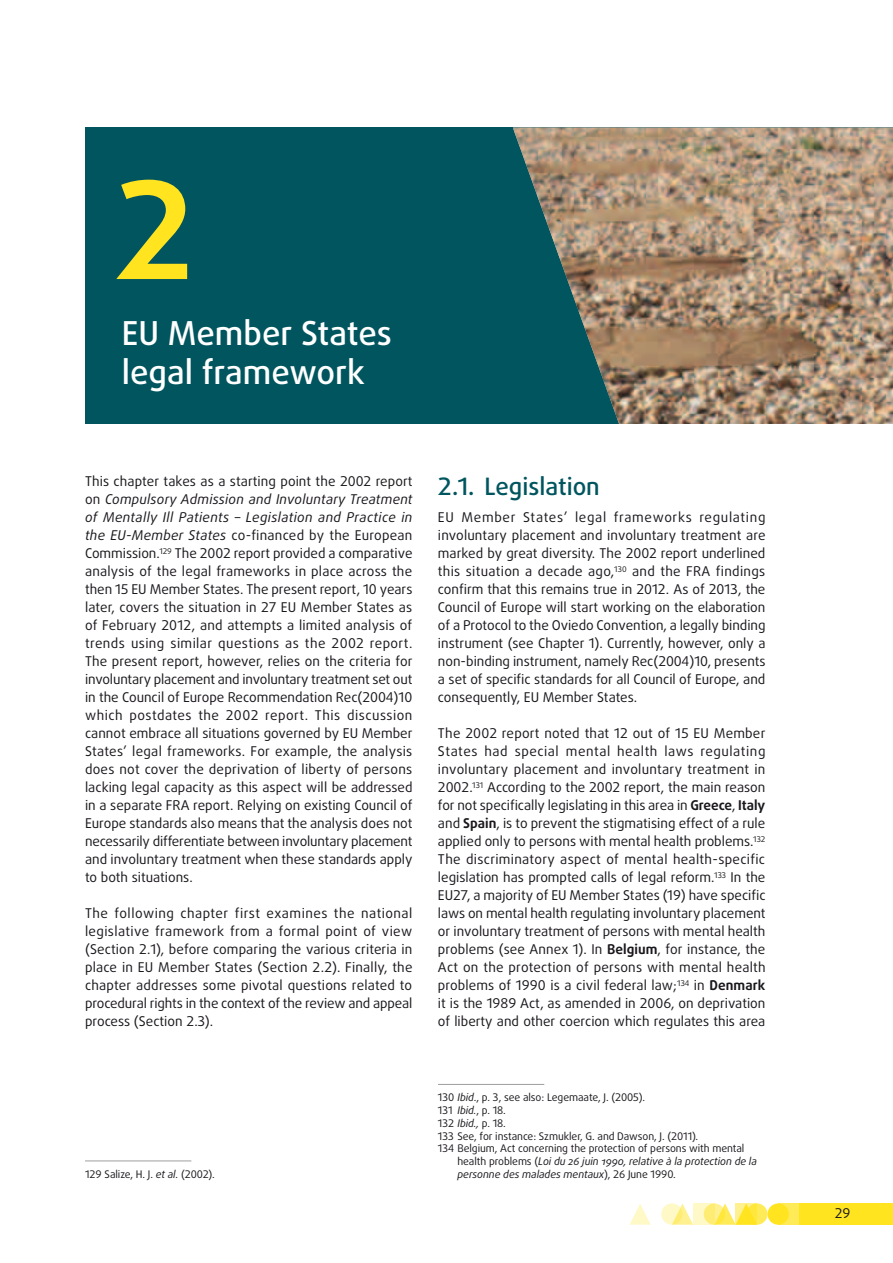
<style>
.page{position:relative;width:893px;height:1263px;background:#fff}
.page>*{position:absolute;margin:0;border:0;box-sizing:border-box;transform-origin:0 0}
.SC_title_1_Nr{font:700 135px "Daxline Pro";color:#ffe41f}
.SC_title_1_Nr-2{font:500 33px/39.6px "Daxline Pro";color:#fff}
.SC_title_2_Nr{font:500 24px "Daxline Pro";color:#00555e}
.SC_Body_EN{font:13.5px/18px "Daxline Pro";color:#1a171c;text-align:justify}
.SC_Footnote{font:10.5px/12.8px "Daxline Pro";letter-spacing:-.005em;color:#1a171c}
.s1{font-style:italic}
.s2{font-weight:700}
</style>
<div class="page">
<div style="left:746px;top:1203px;width:21px;height:22px;background:#ffea57;border-radius:50%"></div>
<div style="left:778px;top:1203px;width:21px;height:22px;background:#ffea57"></div>
<div style="left:799px;top:1203px;width:94px;height:22px;background:#ffe41f"></div>
<svg style="left:675px;top:1203px;width:18px;height:22px"></svg>
<svg style="left:629px;top:1204px;width:22px;height:21px"></svg>
<div style="left:767px;top:1203px;width:22px;height:22px;background:#ffe41f;border-radius:50%"></div>
<svg style="left:718px;top:1203px;width:18px;height:22px"></svg>
<svg style="left:704px;top:1203px;width:21px;height:22px"></svg>
<svg style="left:661px;top:1203px;width:21px;height:22px"></svg>
<svg style="left:736px;top:1203px;width:21px;height:22px"></svg>
<svg style="left:693px;top:1203px;width:21px;height:22px"></svg>
<div style="left:85px;top:128px;width:808px;height:296px;background:#00555e"></div>
<img style="left:513px;top:128px;width:380px;height:296px">
<hr style="left:85px;top:1160px;width:106px;height:1px;background:#9d9ea0">
<hr style="left:438px;top:1084px;width:106px;height:1px;background:#9d9ea0">
<p class="SC_title_1_Nr" style="left:115px;top:141px;width:82px">2</p>
<p class="SC_title_1_Nr-2" style="left:122px;top:313px;width:272px">EU Member States legal framework</p>
<p class="SC_Body_EN" style="left:85px;top:472px;width:329px">This chapter takes as a starting point the 2002 report on <span class="s1">Compulsory Admission and Involuntary Treatment of Mentally Ill Patients – Legislation and Practice in the EU-Member States</span> co-financed by the European Commission.<sup>129</sup> The 2002 report provided a comparative analysis of the legal frameworks in place across the then 15 EU Member States. The present report, 10 years later, covers the situation in 27 EU Member States as of February 2012, and attempts a limited analysis of trends using similar questions as the 2002 report.<br>The present report, however, relies on the criteria for involuntary placement and involuntary treatment set out in the Council of Europe Recommendation Rec(2004)10 which postdates the 2002 report. This discussion cannot embrace all situations governed by EU Member States’ legal frameworks. For example, the analysis does not cover the deprivation of liberty of persons lacking legal capacity as this aspect will be addressed in a separate FRA report. Relying on existing Council of Europe standards also means that the analysis does not necessarily differentiate between involuntary placement and involuntary treatment when these standards apply to both situations.</p>
<p class="SC_Body_EN" style="left:85px;top:904px;width:329px">The following chapter first examines the national legislative framework from a formal point of view (Section 2.1), before comparing the various criteria in place in EU Member States (Section 2.2). Finally, the chapter addresses some pivotal questions related to procedural rights in the context of the review and appeal process (Section 2.3).</p>
<p class="SC_title_2_Nr" style="left:438px;top:470px;width:163px">2.1. Legislation</p>
<p class="SC_Body_EN" style="left:438px;top:508px;width:329px">EU Member States’ legal frameworks regulating involuntary placement and involuntary treatment are marked by great diversity. The 2002 report underlined this situation a decade ago,<sup>130</sup> and the FRA findings confirm that this remains true in 2012. As of 2013, the Council of Europe will start working on the elaboration of a Protocol to the Oviedo Convention, a legally binding instrument (see Chapter 1). Currently, however, only a non-binding instrument, namely Rec(2004)10, presents a set of specific standards for all Council of Europe, and consequently, EU Member States.</p>
<p class="SC_Body_EN" style="left:438px;top:724px;width:329px">The 2002 report noted that 12 out of 15 EU Member States had special mental health laws regulating involuntary placement and involuntary treatment in 2002.<sup>131</sup> According to the 2002 report, the main reason for not specifically legislating in this area in <span class="s2">Greece</span>, <span class="s2">Italy </span>and <span class="s2">Spain</span>, is to prevent the stigmatising effect of a rule applied only to persons with mental health problems.<sup>132<br></sup>The discriminatory aspect of mental health-specific legislation has prompted calls of legal reform.<sup>133</sup> In the EU27, a majority of EU Member States (19) have specific laws on mental health regulating involuntary placement or involuntary treatment of persons with mental health problems (see Annex 1). In <span class="s2">Belgium</span>, for instance, the Act on the protection of persons with mental health problems of 1990 is a civil federal law;<sup>134</sup> in <span class="s2">Denmark </span>it is the 1989 Act, as amended in 2006, on deprivation of liberty and other coercion which regulates this area</p>
<p class="SC_Footnote" style="left:85px;top:1168px;width:131px">129 Salize, H. J. <span class="s1">et al.</span> (2002).</p>
<p class="SC_Footnote" style="left:438px;top:1091px;width:209px">130 <span class="s1">Ibid</span>., p. 3, see also: Legemaate, J. (2005).</p>
<p class="SC_Footnote" style="left:438px;top:1104px;width:69px">131 <span class="s1">Ibid.</span>, p. 18.</p>
<p class="SC_Footnote" style="left:438px;top:1117px;width:69px">132 <span class="s1">Ibid.,</span> p. 18.</p>
<p class="SC_Footnote" style="left:438px;top:1130px;width:262px">133 See, for instance: Szmukler, G. and Dawson, J. (2011).</p>
<p class="SC_Footnote" style="left:457px;top:1142px;width:301px;text-indent:-20px">134 Belgium, Act concerning the protection of persons with mental health problems (<span class="s1">Loi du 26 juin 1990, relative à la protection de la personne des malades mentaux</span>), 26 June 1990.</p>
<p class="SC_Body_EN" style="left:835px;top:1204px;width:17px">29</p>
</div>
